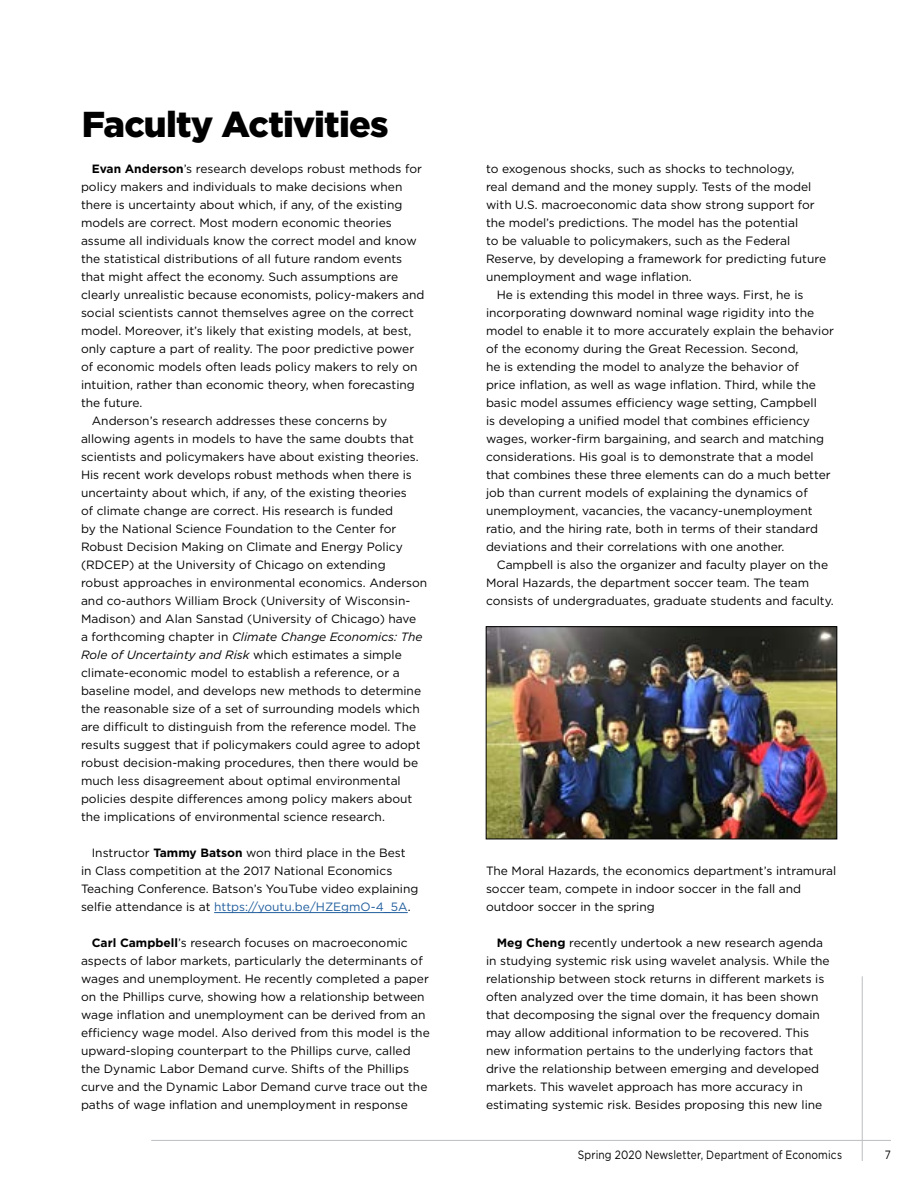
<style>
.page{position:relative;width:918px;height:1188px;background:#fff}
.page>*{position:absolute;margin:0;border:0;box-sizing:border-box;transform-origin:0 0}
.t1{font:900 36px "Gotham";letter-spacing:-.025em;color:#000}
.t2{font:12px/18px "Gotham";color:#000}
.t3{font:italic 12px "Gotham";color:#000}
.t4{font:12px "Gotham";color:#000;scale:.85 1}
.s1{font-weight:700}
.s2{font-style:normal}
.s3{color:#215e9e}
</style>
<div class="page">
<hr style="left:151px;top:1140px;width:740px;height:1px;background:#bcbec0">
<hr style="left:862px;top:976px;width:1px;height:185px;background:#bcbec0">
<hr style="left:214px;top:912px;width:194px;height:1px;background:#215e9e">
<img style="left:488px;top:629px;width:347px;height:208px">
<div style="left:486px;top:627px;width:351px;height:212px;border:1px solid #000"></div>
<h1 class="t1" style="left:82px;top:99px;width:308px">Faculty Activities</h1>
<p class="t2" style="left:92px;top:160px;width:332px"><span class="s1">Evan Anderson</span>’s research develops robust methods for</p>
<p class="t2" style="left:81px;top:178px;width:323px">policy makers and individuals to make decisions when</p>
<p class="t2" style="left:81px;top:196px;width:323px">there is uncertainty about which, if any, of the existing</p>
<p class="t2" style="left:81px;top:214px;width:312px">models are correct. Most modern economic theories</p>
<p class="t2" style="left:81px;top:232px;width:337px">assume all individuals know the correct model and know</p>
<p class="t2" style="left:81px;top:250px;width:323px">the statistical distributions of all future random events</p>
<p class="t2" style="left:81px;top:268px;width:319px">that might affect the economy. Such assumptions are</p>
<p class="t2" style="left:81px;top:286px;width:345px">clearly unrealistic because economists, policy-makers and</p>
<p class="t2" style="left:81px;top:304px;width:334px">social scientists cannot themselves agree on the correct</p>
<p class="t2" style="left:81px;top:322px;width:332px">model. Moreover, it’s likely that existing models, at best,</p>
<p class="t2" style="left:81px;top:340px;width:335px">only capture a part of reality. The poor predictive power</p>
<p class="t2" style="left:81px;top:358px;width:338px">of economic models often leads policy makers to rely on</p>
<p class="t2" style="left:81px;top:376px;width:335px">intuition, rather than economic theory, when forecasting</p>
<p class="t2" style="left:81px;top:394px;width:63px">the future.</p>
<p class="t2" style="left:92px;top:412px;width:297px">Anderson’s research addresses these concerns by</p>
<p class="t2" style="left:81px;top:430px;width:335px">allowing agents in models to have the same doubts that</p>
<p class="t2" style="left:81px;top:448px;width:339px">scientists and policymakers have about existing theories.</p>
<p class="t2" style="left:81px;top:466px;width:332px">His recent work develops robust methods when there is</p>
<p class="t2" style="left:81px;top:484px;width:327px">uncertainty about which, if any, of the existing theories</p>
<p class="t2" style="left:81px;top:502px;width:314px">of climate change are correct. His research is funded</p>
<p class="t2" style="left:81px;top:520px;width:317px">by the National Science Foundation to the Center for</p>
<p class="t2" style="left:81px;top:538px;width:323px">Robust Decision Making on Climate and Energy Policy</p>
<p class="t2" style="left:81px;top:556px;width:306px">(RDCEP) at the University of Chicago on extending</p>
<p class="t2" style="left:81px;top:574px;width:348px">robust approaches in environmental economics. Anderson</p>
<p class="t2" style="left:81px;top:592px;width:331px">and co-authors William Brock (University of Wisconsin-</p>
<p class="t2" style="left:81px;top:610px;width:337px">Madison) and Alan Sanstad (University of Chicago) have</p>
<p class="t3" style="left:81px;top:629px;width:343px"><span class="s2">a forthcoming chapter in</span> Climate Change Economics: The</p>
<p class="t3" style="left:81px;top:647px;width:322px">Role of Uncertainty and Risk <span class="s2">which estimates a simple</span></p>
<p class="t2" style="left:81px;top:664px;width:320px">climate-economic model to establish a reference, or a</p>
<p class="t2" style="left:81px;top:682px;width:342px">baseline model, and develops new methods to determine</p>
<p class="t2" style="left:81px;top:700px;width:340px">the reasonable size of a set of surrounding models which</p>
<p class="t2" style="left:81px;top:718px;width:337px">are difficult to distinguish from the reference model. The</p>
<p class="t2" style="left:81px;top:736px;width:341px">results suggest that if policymakers could agree to adopt</p>
<p class="t2" style="left:81px;top:754px;width:339px">robust decision-making procedures, then there would be</p>
<p class="t2" style="left:81px;top:772px;width:321px">much less disagreement about optimal environmental</p>
<p class="t2" style="left:81px;top:790px;width:333px">policies despite differences among policy makers about</p>
<p class="t2" style="left:81px;top:808px;width:305px">the implications of environmental science research.</p>
<p class="t2" style="left:81px;top:844px;width:339px;text-indent:11px">Instructor <span class="s1">Tammy Batson</span> won third place in the Best in Class competition at the 2017 National Economics Teaching Conference. Batson’s YouTube video explaining selfie attendance is at <span class="s3">https://youtu.be/HZEgmO-4_5A</span>.</p>
<p class="t2" style="left:81px;top:934px;width:350px;text-indent:11px"><span class="s1">Carl Campbell</span>’s research focuses on macroeconomic aspects of labor markets, particularly the determinants of wages and unemployment. He recently completed a paper on the Phillips curve, showing how a relationship between wage inflation and unemployment can be derived from an efficiency wage model. Also derived from this model is the upward-sloping counterpart to the Phillips curve, called the Dynamic Labor Demand curve. Shifts of the Phillips curve and the Dynamic Labor Demand curve trace out the paths of wage inflation and unemployment in response</p>
<p class="t2" style="left:486px;top:160px;width:310px">to exogenous shocks, such as shocks to technology,</p>
<p class="t2" style="left:486px;top:178px;width:327px">real demand and the money supply. Tests of the model</p>
<p class="t2" style="left:486px;top:196px;width:330px">with U.S. macroeconomic data show strong support for</p>
<p class="t2" style="left:486px;top:214px;width:314px">the model’s predictions. The model has the potential</p>
<p class="t2" style="left:486px;top:232px;width:306px">to be valuable to policymakers, such as the Federal</p>
<p class="t2" style="left:486px;top:250px;width:342px">Reserve, by developing a framework for predicting future</p>
<p class="t2" style="left:486px;top:268px;width:207px">unemployment and wage inflation.</p>
<p class="t2" style="left:497px;top:286px;width:308px">He is extending this model in three ways. First, he is</p>
<p class="t2" style="left:486px;top:304px;width:330px">incorporating downward nominal wage rigidity into the</p>
<p class="t2" style="left:486px;top:322px;width:349px">model to enable it to more accurately explain the behavior</p>
<p class="t2" style="left:486px;top:340px;width:314px">of the economy during the Great Recession. Second,</p>
<p class="t2" style="left:486px;top:358px;width:314px">he is extending the model to analyze the behavior of</p>
<p class="t2" style="left:486px;top:376px;width:331px">price inflation, as well as wage inflation. Third, while the</p>
<p class="t2" style="left:486px;top:394px;width:332px">basic model assumes efficiency wage setting, Campbell</p>
<p class="t2" style="left:486px;top:412px;width:326px">is developing a unified model that combines efficiency</p>
<p class="t2" style="left:486px;top:430px;width:340px">wages, worker-firm bargaining, and search and matching</p>
<p class="t2" style="left:486px;top:448px;width:329px">considerations. His goal is to demonstrate that a model</p>
<p class="t2" style="left:486px;top:466px;width:346px">that combines these three elements can do a much better</p>
<p class="t2" style="left:486px;top:484px;width:323px">job than current models of explaining the dynamics of</p>
<p class="t2" style="left:486px;top:502px;width:328px">unemployment, vacancies, the vacancy-unemployment</p>
<p class="t2" style="left:486px;top:520px;width:334px">ratio, and the hiring rate, both in terms of their standard</p>
<p class="t2" style="left:486px;top:538px;width:300px">deviations and their correlations with one another.</p>
<p class="t2" style="left:497px;top:556px;width:333px">Campbell is also the organizer and faculty player on the</p>
<p class="t2" style="left:486px;top:574px;width:325px">Moral Hazards, the department soccer team. The team</p>
<p class="t2" style="left:486px;top:592px;width:349px">consists of undergraduates, graduate students and faculty.</p>
<p class="t2" style="left:486px;top:862px;width:352px">The Moral Hazards, the economics department’s intramural soccer team, compete in indoor soccer in the fall and outdoor soccer in the spring</p>
<p class="t2" style="left:486px;top:934px;width:345px;text-indent:11px"><span class="s1">Meg Cheng</span> recently undertook a new research agenda in studying systemic risk using wavelet analysis. While the relationship between stock returns in different markets is often analyzed over the time domain, it has been shown that decomposing the signal over the frequency domain may allow additional information to be recovered. This new information pertains to the underlying factors that drive the relationship between emerging and developed markets. This wavelet approach has more accuracy in estimating systemic risk. Besides proposing this new line</p>
<p class="t4" style="left:578px;top:1147px;width:312px">Spring 2020 Newsletter, Department of Economics</p>
<p class="t4" style="left:885px;top:1147px;width:9px">7</p>
</div>
